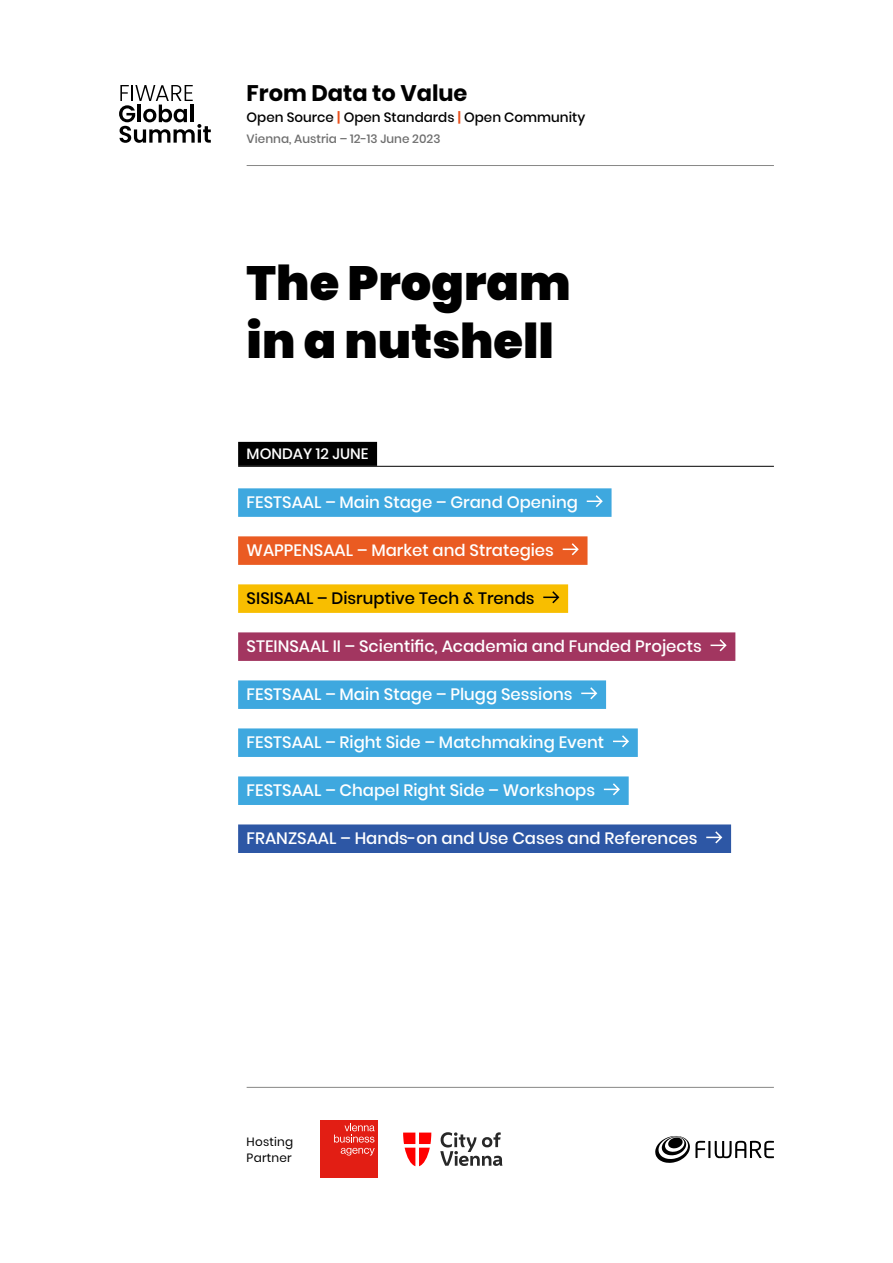
<style>
.page{position:relative;width:893px;height:1263px;background:#fff}
.page>*{position:absolute;margin:0;border:0;box-sizing:border-box;transform-origin:0 0}
.Title_Primary{font:900 48px/57.6px "Poppins";color:#000}
.t1{font:700 22.5px "Poppins";color:#000}
.t2{font:500 16.5px "Poppins";color:#fff}
.t3{font:500 16.5px "Poppins";color:#000}
.Title_Header{font:500 15px "Poppins";color:#fff}
.t4{font:500 13.5px "Poppins";color:#000}
.t5{font:500 12px "Poppins";color:#6e6e6e}
.t6{font:12px/16.5px "Poppins";letter-spacing:.02em;color:#000}
.s1{font-weight:600;color:#e9501c}
</style>
<div class="page">
<div style="left:238px;top:442px;width:139px;height:24px;background:#000"></div>
<hr style="left:238px;top:466px;width:536px;height:1px;background:#000">
<div style="left:238px;top:488px;width:374px;height:29px;background:#3ea8df"></div>
<div style="left:238px;top:536px;width:349px;height:29px;background:#ea5b22"></div>
<div style="left:238px;top:584px;width:330px;height:29px;background:#f8be00"></div>
<div style="left:238px;top:632px;width:497px;height:29px;background:#a23660"></div>
<div style="left:238px;top:680px;width:368px;height:29px;background:#3ea8df"></div>
<div style="left:238px;top:728px;width:400px;height:29px;background:#3ea8df"></div>
<div style="left:238px;top:776px;width:391px;height:29px;background:#3ea8df"></div>
<div style="left:238px;top:824px;width:493px;height:29px;background:#2d57a5"></div>
<svg style="left:587px;top:495px;width:16px;height:12px"></svg>
<svg style="left:563px;top:543px;width:16px;height:12px"></svg>
<svg style="left:543px;top:591px;width:16px;height:12px"></svg>
<svg style="left:711px;top:639px;width:16px;height:12px"></svg>
<svg style="left:581px;top:687px;width:16px;height:12px"></svg>
<svg style="left:613px;top:735px;width:16px;height:12px"></svg>
<svg style="left:604px;top:783px;width:16px;height:12px"></svg>
<svg style="left:706px;top:831px;width:16px;height:12px"></svg>
<svg style="left:119px;top:85px;width:92px;height:58px"></svg>
<svg style="left:655px;top:1136px;width:119px;height:27px"></svg>
<svg style="left:440px;top:1132px;width:62px;height:34px"></svg>
<svg style="left:403px;top:1132px;width:28px;height:34px"></svg>
<div style="left:320px;top:1120px;width:58px;height:58px;background:#e21e14"></div>
<svg style="left:334px;top:1123px;width:41px;height:19px"></svg>
<svg style="left:341px;top:1148px;width:34px;height:7px"></svg>
<hr style="left:247px;top:165px;width:527px;height:1px;background:#878786">
<hr style="left:247px;top:1087px;width:527px;height:1px;background:#878786">
<h2 class="t1" style="left:247px;top:80px;width:222px">From Data to Value</h2>
<p class="t4" style="left:247px;top:110px;width:340px">Open Source <span class="s1">|</span> Open Standards <span class="s1">|</span> Open Community</p>
<p class="t5" style="left:247px;top:132px;width:195px">Vienna, Austria – 12-13 June 2023</p>
<p class="Title_Primary" style="left:247px;top:255px;width:326px">The Program in a nutshell</p>
<p class="Title_Header" style="left:247px;top:445px;width:123px">MONDAY 12 JUNE</p>
<p class="t2" style="left:247px;top:492px;width:333px">FESTSAAL – Main Stage – Grand Opening</p>
<p class="t2" style="left:247px;top:540px;width:309px">WAPPENSAAL – Market and Strategies</p>
<p class="t3" style="left:247px;top:588px;width:289px">SISISAAL – Disruptive Tech &amp; Trends</p>
<p class="t2" style="left:247px;top:636px;width:457px">STEINSAAL II – Scientific, Academia and Funded Projects</p>
<p class="t2" style="left:247px;top:684px;width:327px">FESTSAAL – Main Stage – Plugg Sessions</p>
<p class="t2" style="left:247px;top:732px;width:359px">FESTSAAL – Right Side – Matchmaking Event</p>
<p class="t2" style="left:247px;top:780px;width:350px">FESTSAAL – Chapel Right Side – Workshops</p>
<p class="t2" style="left:247px;top:828px;width:452px">FRANZSAAL – Hands-on and Use Cases and References</p>
<p class="t6" style="left:247px;top:1133px;width:48px">Hosting<br>Partner</p>
</div>
